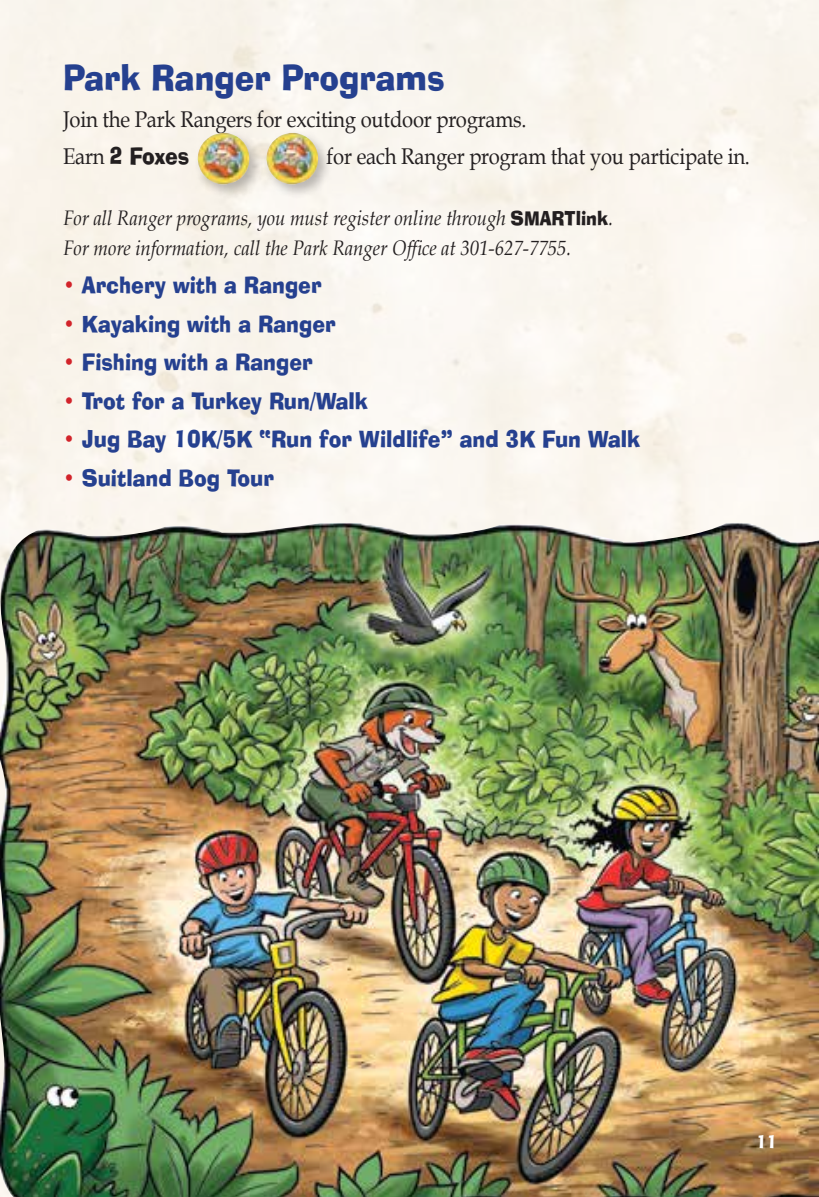
<style>
.page{position:relative;width:819px;height:1197px;background:#fff}
.page>*{position:absolute;margin:0;border:0;box-sizing:border-box;transform-origin:0 0}
.t1{font:35px "Ad Lib BT";color:#25408f;scale:.89 1}
.t2{font:22.75px "Ad Lib BT";color:#25408f;scale:.89 1}
.t3{font:22.75px "Book Antiqua";letter-spacing:-.01em;color:#231f20;scale:.89 1}
.t4{font:22.75px "Ad Lib BT";letter-spacing:-.02em;color:#231f20;scale:.89 1}
.t5{font:italic 21px/29.8px "Book Antiqua";color:#231f20;scale:.89 1}
.t6{font:17.5px "Ad Lib BT";color:#fff;scale:.89 1}
.s1{font-family:"Book Antiqua"}
.s2{font-family:"Ad Lib BT";font-style:normal;font-size:19.25px}
.s3{color:#d2232a}
</style>
<div class="page">
<div style="left:193px;top:128px;width:71px;height:71px;background:#231f20;opacity:.3"></div>
<img style="left:197px;top:133px;width:53px;height:51px">
<div style="left:262px;top:128px;width:71px;height:71px;background:#231f20;opacity:.3"></div>
<img style="left:266px;top:133px;width:53px;height:51px">
<img style="left:0;top:523px;width:819px;height:674px">
<h1 class="t1" style="left:63px;top:56px;width:430px">Park Ranger Programs</h1>
<p class="t3" style="left:63px;top:105px;width:523px">Join the Park Rangers for exciting outdoor programs.</p>
<p class="t4" style="left:63px;top:141px;width:143px"><span class="s1">Earn</span> 2 Foxes</p>
<p class="t3" style="left:327px;top:142px;width:477px">for each Ranger program that you participate in.</p>
<p class="t5" style="left:63px;top:204px;width:619px">For all Ranger programs, you must register online through <span class="s2">SMARTlink</span>.<br>For more information, call the Park Ranger Office at 301-627-7755.</p>
<p class="t2" style="left:63px;top:271px;width:292px"><span class="s3">•</span> Archery with a Ranger</p>
<p class="t2" style="left:63px;top:309px;width:308px"><span class="s3">•</span> Kayaking with a Ranger</p>
<p class="t2" style="left:63px;top:348px;width:282px"><span class="s3">•</span> Fishing with a Ranger</p>
<p class="t2" style="left:63px;top:386px;width:344px"><span class="s3">•</span> Trot for a Turkey Run/Walk</p>
<p class="t2" style="left:63px;top:425px;width:650px"><span class="s3">•</span> Jug Bay 10K/5K “Run for Wildlife” and 3K Fun Walk</p>
<p class="t2" style="left:63px;top:463px;width:239px"><span class="s3">•</span> Suitland Bog Tour</p>
<p class="t6" style="left:756px;top:1130px;width:25px">11</p>
</div>
